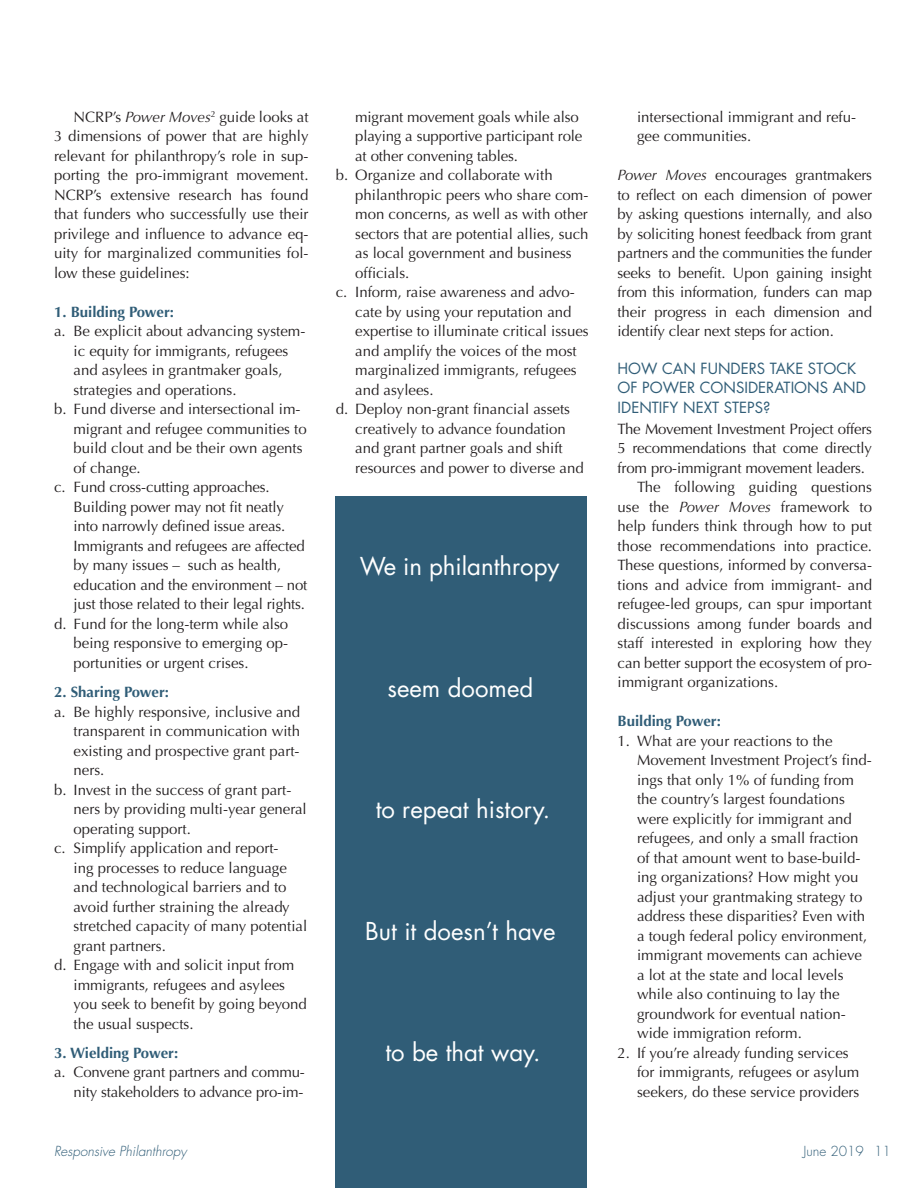
<style>
.page{position:relative;width:918px;height:1188px;background:#fff}
.page>*{position:absolute;margin:0;border:0;box-sizing:border-box;transform-origin:0 0}
.no_indent{font:24px "Futura";color:#fff}
.bullet{font:15px/19.5px "Optima";color:#231f20}
.running_text{font:15px/19.5px "Optima";color:#231f20;text-align:justify}
.no_indent-2{font:15px/19.5px "Optima";letter-spacing:-.01em;color:#231f20;text-align:justify}
.t1{font:15px/19.5px "Futura";color:#305d77}
.no_indent-3{font:700 15px "Optima";color:#305d77}
.t2{font:italic 300 13.5px "Futura";color:#305d77}
.t3{font:300 13.5px "Futura";color:#305d77}
.s1{font-style:italic}
</style>
<div class="page">
<div style="left:335px;top:496px;width:252px;height:692px;background:#305d77"></div>
<p class="running_text" style="left:54px;top:107px;width:256px;text-indent:20px">NCRP’s <span class="s1">Power Moves</span><sup>2</sup> guide looks at 3 dimensions of power that are highly relevant for philanthropy’s role in sup&shy;porting the pro-immigrant movement.<br>NCRP’s extensive research has found that funders who successfully use their privilege and influence to advance eq&shy;uity for marginalized communities fol&shy;low these guidelines:</p>
<p class="no_indent-3" style="left:54px;top:303px;width:122px">1. Building Power:</p>
<p class="bullet" style="left:74px;top:322px;width:233px;text-indent:-20px">a. Be explicit about advancing system&shy;ic equity for immigrants, refugees and asylees in grantmaker goals, strategies and operations.</p>
<p class="bullet" style="left:74px;top:400px;width:235px;text-indent:-20px">b. Fund diverse and intersectional im&shy;migrant and refugee communities to build clout and be their own agents of change.</p>
<p class="bullet" style="left:74px;top:478px;width:235px;text-indent:-20px">c. Fund cross-cutting approaches.<br>Building power may not fit neatly into narrowly defined issue areas.<br>Immigrants and refugees are affected by many issues – such as health, education and the environment – not just those related to their legal rights.</p>
<p class="bullet" style="left:74px;top:614px;width:216px;text-align:justify;text-indent:-20px">d. Fund for the long-term while also being responsive to emerging op&shy;portunities or urgent crises.</p>
<p class="no_indent-3" style="left:54px;top:683px;width:117px">2. Sharing Power:</p>
<p class="bullet" style="left:74px;top:702px;width:228px;text-align:justify;text-indent:-20px">a. Be highly responsive, inclusive and transparent in communication with existing and prospective grant part&shy;ners.</p>
<p class="bullet" style="left:74px;top:780px;width:235px;text-indent:-20px">b. Invest in the success of grant part&shy;ners by providing multi-year general operating support.</p>
<p class="bullet" style="left:74px;top:838px;width:235px;text-indent:-20px">c. Simplify application and report-<br>ing processes to reduce language and technological barriers and to avoid further straining the already stretched capacity of many potential grant partners.</p>
<p class="bullet" style="left:74px;top:955px;width:235px;text-indent:-20px">d. Engage with and solicit input from immigrants, refugees and asylees you seek to benefit by going beyond the usual suspects.</p>
<p class="no_indent-3" style="left:54px;top:1044px;width:126px">3. Wielding Power:</p>
<p class="bullet" style="left:54px;top:1063px;width:252px;text-align:right">a. Convene grant partners and commu&shy;nity stakeholders to advance pro-im-</p>
<p class="bullet" style="left:355px;top:107px;width:229px">migrant movement goals while also playing a supportive participant role at other convening tables.</p>
<p class="bullet" style="left:355px;top:166px;width:235px;text-indent:-20px">b. Organize and collaborate with philanthropic peers who share com&shy;mon concerns, as well as with other sectors that are potential allies, such as local government and business officials.</p>
<p class="bullet" style="left:355px;top:283px;width:235px;text-indent:-20px">c. Inform, raise awareness and advo&shy;cate by using your reputation and expertise to illuminate critical issues and amplify the voices of the most marginalized immigrants, refugees and asylees.</p>
<p class="bullet" style="left:355px;top:400px;width:230px;text-indent:-20px">d. Deploy non-grant financial assets creatively to advance foundation and grant partner goals and shift resources and power to diverse and</p>
<p class="no_indent" style="left:360px;top:551px;width:201px">We in philanthropy</p>
<p class="no_indent" style="left:387px;top:672px;width:147px">seem doomed</p>
<p class="no_indent" style="left:376px;top:794px;width:176px">to repeat history.</p>
<p class="no_indent" style="left:365px;top:915px;width:192px">But it doesn’t have</p>
<p class="no_indent" style="left:385px;top:1037px;width:157px">to be that way.</p>
<p class="bullet" style="left:637px;top:107px;width:221px">intersectional immigrant and refu&shy;gee communities.</p>
<p class="no_indent-2" style="left:618px;top:166px;width:256px"><span class="s1">Power Moves</span> encourages grantmakers to reflect on each dimension of power by asking questions internally, and also by soliciting honest feedback from grant partners and the communities the funder seeks to benefit. Upon gaining insight from this information, funders can map their progress in each dimension and identify clear next steps for action.</p>
<p class="t1" style="left:618px;top:359px;width:250px">HOW CAN FUNDERS TAKE STOCK<br>OF POWER CONSIDERATIONS AND<br>IDENTIFY NEXT STEPS?</p>
<p class="no_indent-2" style="left:618px;top:419px;width:256px">The Movement Investment Project offers 5 recommendations that come directly from pro-immigrant movement leaders.</p>
<p class="running_text" style="left:618px;top:478px;width:256px;text-indent:20px">The following guiding questions use the <span class="s1">Power Moves</span> framework to help funders think through how to put those recommendations into practice.<br>These questions, informed by conversa&shy;tions and advice from immigrant- and refugee-led groups, can spur important discussions among funder boards and staff interested in exploring how they can better support the ecosystem of pro&shy;immigrant organizations.</p>
<p class="no_indent-3" style="left:618px;top:712px;width:105px">Building Power:</p>
<p class="bullet" style="left:637px;top:731px;width:236px;text-indent:-20px">1. What are your reactions to the Movement Investment Project’s find&shy;ings that only 1% of funding from the country’s largest foundations were explicitly for immigrant and refugees, and only a small fraction of that amount went to base-build&shy;ing organizations? How might you adjust your grantmaking strategy to address these disparities? Even with a tough federal policy environment, immigrant movements can achieve a lot at the state and local levels while also continuing to lay the groundwork for eventual nation&shy;wide immigration reform.</p>
<p class="bullet" style="left:637px;top:1043px;width:224px;text-indent:-20px">2. If you’re already funding services for immigrants, refugees or asylum seekers, do these service providers</p>
<p class="t2" style="left:54px;top:1143px;width:134px">Responsive Philanthropy</p>
<p class="t3" style="left:804px;top:1143px;width:89px">June 2019 11</p>
</div>
